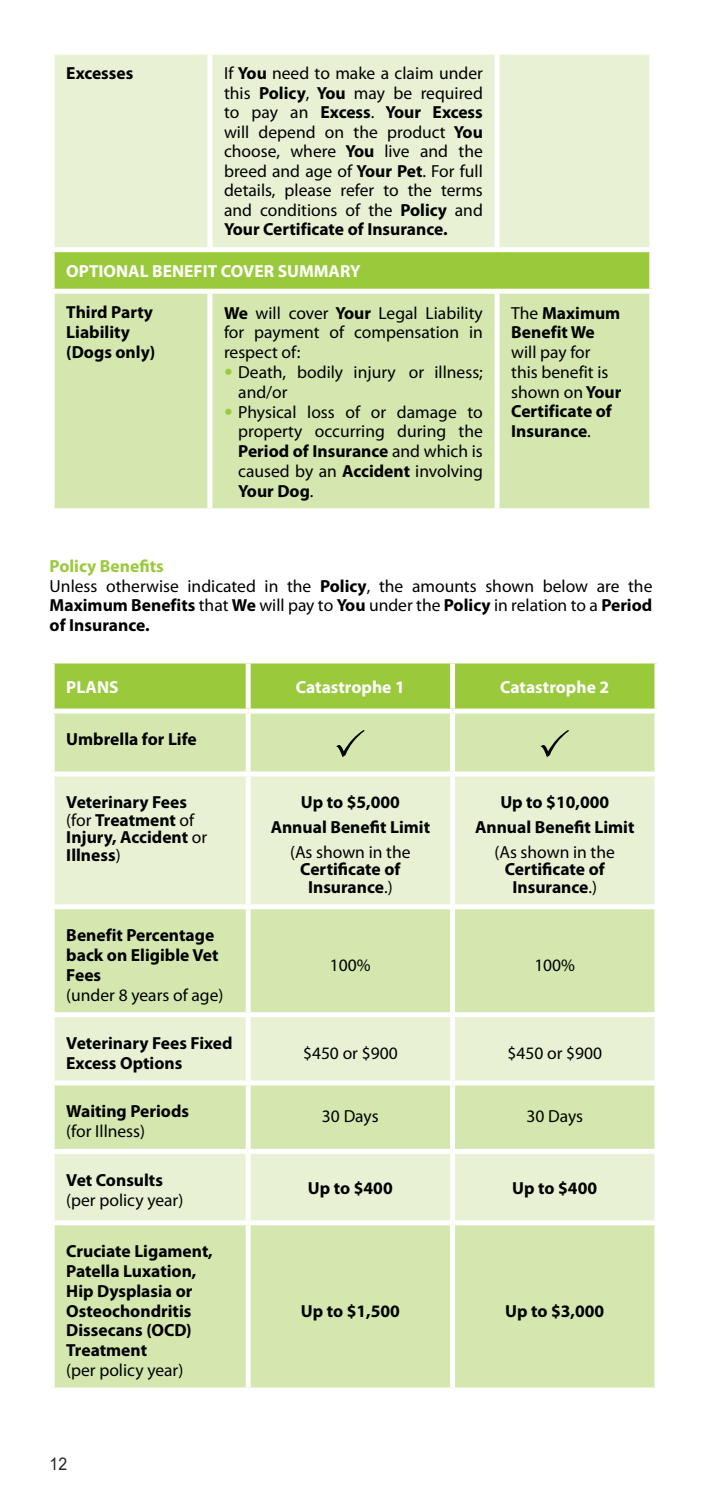
<style>
.page{position:relative;width:702px;height:1489px;background:#fff}
.page>*{position:absolute;margin:0;border:0;box-sizing:border-box;transform-origin:0 0}
.t1{font:17.5px/19.8px "Myriad Pro";color:#000;text-align:justify}
.t2{font:700 17.5px/19.8px "Myriad Pro";color:#000}
.t3{font:700 17.5px "Myriad Pro";color:#fff}
.t4{font:17.5px "Arial";color:#212627;scale:.9 1}
.s1{font-weight:700}
.s2{font-family:"Helvetica Neue LT Std";font-weight:300;color:#9aca3c}
.s3{font-weight:400}
.s4{font-weight:700;color:#9aca3c}
</style>
<div class="page">
<div style="left:55px;top:55px;width:594px;height:192px;background:#e8f1d4"></div>
<div style="left:52px;top:250px;width:599px;height:41px;background:#9aca3c"></div>
<div style="left:55px;top:294px;width:594px;height:214px;background:#d4e7ae"></div>
<div style="left:207px;top:55px;width:5px;height:192px;background:#fff"></div>
<div style="left:649px;top:252px;width:5px;height:37px;background:#fff"></div>
<div style="left:207px;top:294px;width:5px;height:214px;background:#fff"></div>
<div style="left:494px;top:55px;width:5px;height:192px;background:#fff"></div>
<div style="left:494px;top:294px;width:5px;height:214px;background:#fff"></div>
<div style="left:50px;top:247px;width:160px;height:5px;background:#fff"></div>
<div style="left:50px;top:252px;width:5px;height:37px;background:#fff"></div>
<div style="left:210px;top:247px;width:287px;height:5px;background:#fff"></div>
<div style="left:497px;top:247px;width:157px;height:5px;background:#fff"></div>
<div style="left:50px;top:289px;width:160px;height:5px;background:#fff"></div>
<div style="left:210px;top:289px;width:287px;height:5px;background:#fff"></div>
<div style="left:497px;top:289px;width:157px;height:5px;background:#fff"></div>
<div style="left:55px;top:663px;width:599px;height:45px;background:#9aca3c"></div>
<div style="left:55px;top:713px;width:599px;height:674px;background:#d4e7ae"></div>
<svg style="left:55px;top:776px;width:599px;height:444px;background:#e0edc5"></svg>
<div style="left:50px;top:771px;width:198px;height:5px;background:#fff"></div>
<div style="left:248px;top:771px;width:204px;height:5px;background:#fff"></div>
<div style="left:452px;top:771px;width:207px;height:5px;background:#fff"></div>
<div style="left:246px;top:663px;width:5px;height:45px;background:#fff"></div>
<div style="left:50px;top:904px;width:198px;height:5px;background:#fff"></div>
<div style="left:248px;top:904px;width:204px;height:5px;background:#fff"></div>
<div style="left:452px;top:904px;width:207px;height:5px;background:#fff"></div>
<div style="left:50px;top:1012px;width:198px;height:5px;background:#fff"></div>
<div style="left:248px;top:1012px;width:204px;height:5px;background:#fff"></div>
<div style="left:452px;top:1012px;width:207px;height:5px;background:#fff"></div>
<div style="left:450px;top:663px;width:5px;height:45px;background:#fff"></div>
<div style="left:50px;top:1080px;width:198px;height:5px;background:#fff"></div>
<div style="left:248px;top:1080px;width:204px;height:5px;background:#fff"></div>
<div style="left:452px;top:1080px;width:207px;height:5px;background:#fff"></div>
<div style="left:50px;top:1148px;width:198px;height:5px;background:#fff"></div>
<div style="left:248px;top:1148px;width:204px;height:5px;background:#fff"></div>
<div style="left:452px;top:1148px;width:207px;height:5px;background:#fff"></div>
<div style="left:50px;top:1220px;width:198px;height:5px;background:#fff"></div>
<div style="left:248px;top:1220px;width:204px;height:5px;background:#fff"></div>
<div style="left:452px;top:1220px;width:207px;height:5px;background:#fff"></div>
<div style="left:246px;top:713px;width:5px;height:58px;background:#fff"></div>
<div style="left:450px;top:713px;width:5px;height:58px;background:#fff"></div>
<div style="left:246px;top:776px;width:5px;height:128px;background:#fff"></div>
<div style="left:450px;top:776px;width:5px;height:128px;background:#fff"></div>
<div style="left:246px;top:909px;width:5px;height:103px;background:#fff"></div>
<div style="left:450px;top:909px;width:5px;height:103px;background:#fff"></div>
<div style="left:246px;top:1017px;width:5px;height:63px;background:#fff"></div>
<div style="left:246px;top:1085px;width:5px;height:63px;background:#fff"></div>
<div style="left:246px;top:1153px;width:5px;height:67px;background:#fff"></div>
<div style="left:246px;top:1225px;width:5px;height:162px;background:#fff"></div>
<div style="left:450px;top:1017px;width:5px;height:63px;background:#fff"></div>
<div style="left:450px;top:1085px;width:5px;height:63px;background:#fff"></div>
<div style="left:450px;top:1153px;width:5px;height:67px;background:#fff"></div>
<div style="left:450px;top:1225px;width:5px;height:162px;background:#fff"></div>
<svg style="left:336px;top:729px;width:28px;height:28px"></svg>
<svg style="left:540px;top:729px;width:29px;height:28px"></svg>
<p class="t2" style="left:66px;top:63px;width:69px">Excesses</p>
<p class="t1" style="left:224px;top:64px;width:260px">If <span class="s1">You</span> need to make a claim under this <span class="s1">Policy</span>, <span class="s1">You</span> may be required to pay an <span class="s1">Excess</span>. <span class="s1">Your Excess </span>will depend on the product <span class="s1">You </span>choose, where <span class="s1">You</span> live and the breed and age of <span class="s1">Your Pet</span>. For full details, please refer to the terms and conditions of the <span class="s1">Policy</span> and <span class="s1">Your Certificate of Insurance.</span></p>
<p class="t3" style="left:66px;top:260px;width:296px">OPTIONAL BENEFIT COVER SUMMARY</p>
<p class="t2" style="left:66px;top:302px;width:91px">Third Party<br>Liability (Dogs only)</p>
<p class="t1" style="left:224px;top:302px;width:260px"><span class="s1">We</span> will cover <span class="s1">Your</span> Legal Liability for payment of compensation in respect of:</p>
<p class="t1" style="left:238px;top:362px;width:246px;text-indent:-14px"><span class="s2">•</span> Death, bodily injury or illness; and/or</p>
<p class="t1" style="left:238px;top:401px;width:246px;text-indent:-14px"><span class="s2">•</span> Physical loss of or damage to property occurring during the <span class="s1">Period of Insurance</span> and which is caused by an <span class="s1">Accident</span> involving <span class="s1">Your Dog</span>.</p>
<p class="t2" style="left:511px;top:302px;width:111px"><span class="s3">The</span> Maximum<br>Benefit We</p>
<p class="t1" style="left:511px;top:342px;width:112px;text-align:left">will pay for this benefit is shown on <span class="s1">Your<br>Certificate of<br>Insurance</span>.</p>
<p class="t1" style="left:50px;top:555px;width:604px;text-align:left"><span class="s4">Policy Benefits<br></span>Unless otherwise indicated in the <span class="s1">Policy</span>, the amounts shown below are the <span class="s1">Maximum Benefits</span> that <span class="s1">We</span> will pay to <span class="s1">You</span> under the <span class="s1">Policy</span> in relation to a <span class="s1">Period of Insurance.</span></p>
<p class="t3" style="left:66px;top:676px;width:54px">PLANS</p>
<p class="t3" style="left:296px;top:676px;width:110px">Catastrophe 1</p>
<p class="t3" style="left:500px;top:676px;width:110px">Catastrophe 2</p>
<p class="t2" style="left:66px;top:728px;width:132px">Umbrella for Life</p>
<p class="t2" style="left:66px;top:793px;width:142px;line-height:17.5px">Veterinary Fees <span class="s3">(for</span> Treatment <span class="s3">of<br></span>Injury, Accident <span class="s3">or<br></span>Illness<span class="s3">)</span></p>
<p class="t2" style="left:271px;top:789px;width:161px;line-height:24.5px;text-align:center">Up to $5,000<br>Annual Benefit Limit</p>
<p class="t1" style="left:290px;top:841px;width:122px">(As shown in the</p>
<p class="t2" style="left:300px;top:859px;width:102px;line-height:17.5px;text-align:center">Certificate of<br>Insurance<span class="s3">.)</span></p>
<p class="t2" style="left:475px;top:789px;width:161px;line-height:24.5px;text-align:center">Up to $10,000<br>Annual Benefit Limit</p>
<p class="t1" style="left:494px;top:841px;width:122px">(As shown in the</p>
<p class="t2" style="left:504px;top:859px;width:102px;line-height:17.5px;text-align:center">Certificate of<br>Insurance<span class="s3">.)</span></p>
<p class="t2" style="left:66px;top:924px;width:154px">Benefit Percentage back on Eligible Vet<br>Fees</p>
<p class="t1" style="left:66px;top:984px;width:159px">(under 8 years of age)</p>
<p class="t1" style="left:330px;top:954px;width:42px">100%</p>
<p class="t1" style="left:534px;top:954px;width:42px">100%</p>
<p class="t2" style="left:66px;top:1032px;width:168px">Veterinary Fees Fixed<br>Excess Options</p>
<p class="t1" style="left:303px;top:1042px;width:96px">$450 or $900</p>
<p class="t1" style="left:507px;top:1042px;width:96px">$450 or $900</p>
<p class="t2" style="left:66px;top:1100px;width:124px">Waiting Periods</p>
<p class="t1" style="left:66px;top:1121px;width:80px">(for Illness)</p>
<p class="t1" style="left:322px;top:1106px;width:58px">30 Days</p>
<p class="t1" style="left:526px;top:1106px;width:58px">30 Days</p>
<p class="t2" style="left:66px;top:1169px;width:98px">Vet Consults</p>
<p class="t1" style="left:66px;top:1189px;width:118px">(per policy year)</p>
<p class="t2" style="left:66px;top:1240px;width:148px">Cruciate Ligament,<br>Patella Luxation,<br>Hip Dysplasia or<br>Osteochondritis<br>Dissecans (OCD)<br>Treatment</p>
<p class="t1" style="left:66px;top:1359px;width:118px">(per policy year)</p>
<p class="t4" style="left:50px;top:1451px;width:21px">12</p>
<p class="t2" style="left:308px;top:1177px;width:86px">Up to $400</p>
<p class="t2" style="left:512px;top:1177px;width:86px">Up to $400</p>
<p class="t2" style="left:301px;top:1300px;width:101px">Up to $1,500</p>
<p class="t2" style="left:505px;top:1300px;width:101px">Up to $3,000</p>
</div>
